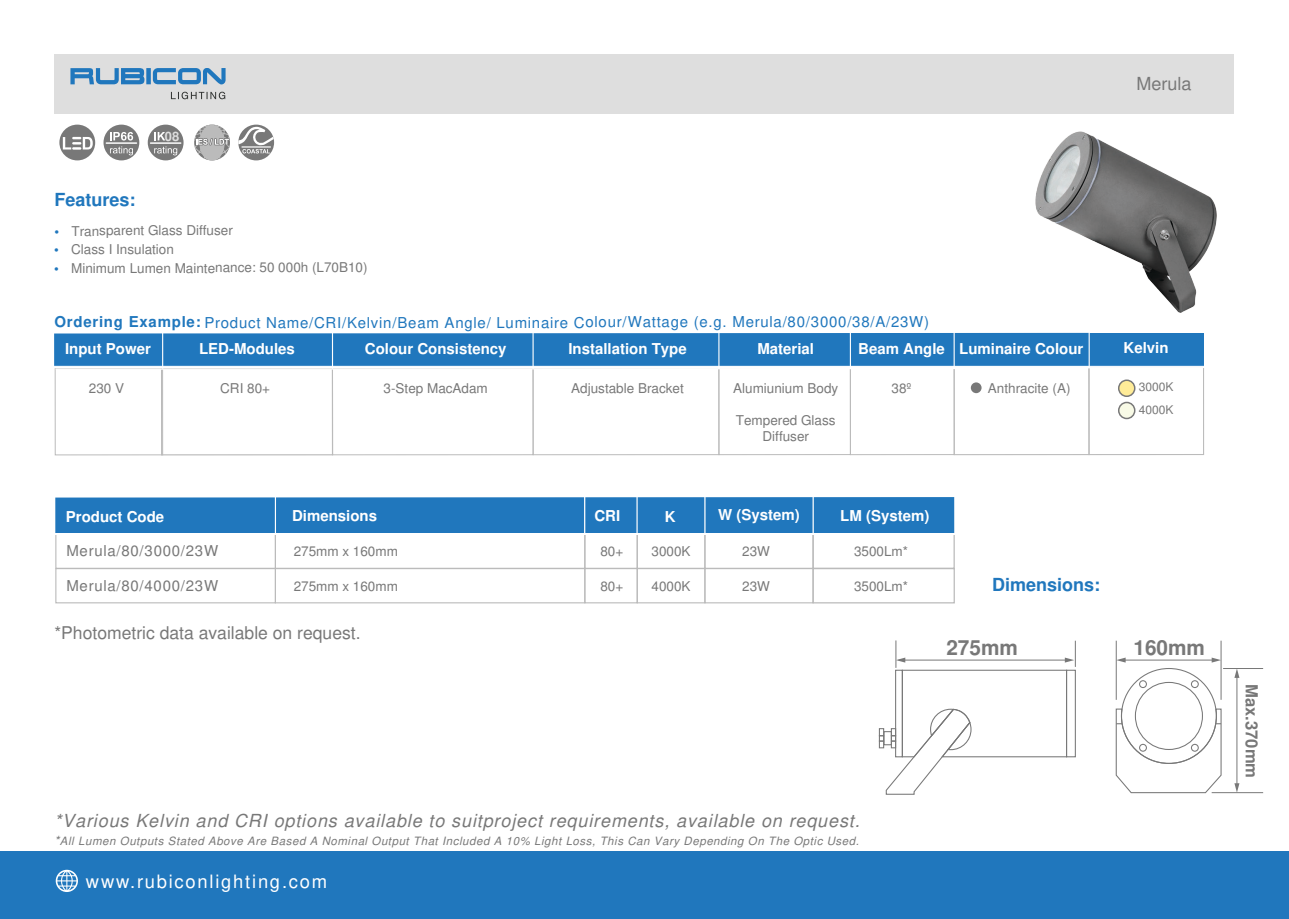
<style>
.page{position:relative;width:1289px;height:919px;background:#fff}
.page>*{position:absolute;margin:0;border:0;box-sizing:border-box;transform-origin:0 0}
.t1{font:700 20.7px "Nimbus San L";color:#787878}
.t2{font:18.45px "Nimbus San L";letter-spacing:.095em;color:#fff}
.t3{font:italic 18px "Nimbus San L";letter-spacing:.05em;color:#787878}
.t4{font:700 18px "Nimbus San L";color:#2077bd}
.t5{font:18px "Nimbus San L";color:#787878}
.t6{font:17.55px "Nimbus San L";color:#787878}
.t7{font:700 16.65px "Nimbus San L";color:#787878}
.t8{font:700 15px "Nimbus San L";color:#fff}
.t9{font:15px "Nimbus San L";letter-spacing:.05em;color:#2077bd}
.t10{font:15px "Nimbus San L";letter-spacing:.05em;color:#787878}
.t11{font:13.5px/16.2px "Nimbus San L";color:#787878;text-align:center}
.t12{font:700 12.9px "Nimbus San L";color:#dedede}
.t13{font:12px/22.2px "Nimbus San L";color:#787878}
.t14{font:italic 11.4px "Nimbus San L";letter-spacing:.05em;color:#787878}
.s1{font-weight:700;color:#2077bd}
.s2{font-weight:700}
.s3{font-size:12.6px}
</style>
<div class="page">
<div style="left:55px;top:368px;width:108px;height:87px;border:1px solid #bbb"></div>
<div style="left:161px;top:368px;width:172px;height:87px;border:1px solid #bbb"></div>
<div style="left:332px;top:368px;width:201px;height:87px;border:1px solid #bbb"></div>
<div style="left:532px;top:368px;width:187px;height:87px;border:1px solid #bbb"></div>
<div style="left:850px;top:368px;width:104px;height:87px;border:1px solid #bbb"></div>
<div style="left:55px;top:497px;width:899px;height:36px;background:#2077bd"></div>
<hr style="left:275px;top:496px;width:1px;height:39px;background:#fff">
<hr style="left:584px;top:496px;width:1px;height:38px;background:#fff">
<hr style="left:636px;top:497px;width:1px;height:38px;background:#fff">
<hr style="left:704px;top:496px;width:1px;height:39px;background:#fff">
<hr style="left:812px;top:496px;width:1px;height:39px;background:#fff">
<div style="left:275px;top:533px;width:310px;height:36px;border:1px solid #bbb"></div>
<div style="left:584px;top:533px;width:53px;height:36px;border:1px solid #bbb"></div>
<div style="left:636px;top:533px;width:69px;height:36px;border:1px solid #bbb"></div>
<div style="left:704px;top:533px;width:109px;height:36px;border:1px solid #bbb"></div>
<div style="left:812px;top:533px;width:142px;height:36px;border:1px solid #bbb"></div>
<div style="left:55px;top:533px;width:221px;height:36px;border:1px solid #bbb"></div>
<hr style="left:55px;top:533px;width:900px;height:1px;background:#fff">
<div style="left:275px;top:568px;width:310px;height:35px;border:1px solid #bbb"></div>
<div style="left:584px;top:568px;width:53px;height:35px;border:1px solid #bbb"></div>
<div style="left:636px;top:568px;width:69px;height:35px;border:1px solid #bbb"></div>
<div style="left:704px;top:568px;width:109px;height:35px;border:1px solid #bbb"></div>
<div style="left:812px;top:568px;width:142px;height:35px;border:1px solid #bbb"></div>
<div style="left:55px;top:568px;width:221px;height:35px;border:1px solid #bbb"></div>
<div style="left:718px;top:368px;width:132px;height:87px;border:1px solid #bbb"></div>
<div style="left:953px;top:368px;width:136px;height:87px;border:1px solid #bbb"></div>
<svg style="left:54px;top:333px;width:1034px;height:37px;background:#3080c1"></svg>
<div style="left:970px;top:382px;width:11px;height:11px;background:#787878;border-radius:50%"></div>
<div style="left:59px;top:125px;width:36px;height:35px;background:#787878;border-radius:50%"></div>
<svg style="left:63px;top:137px;width:30px;height:13px"></svg>
<div style="left:103px;top:125px;width:36px;height:35px;background:#787878;border-radius:50%"></div>
<hr style="left:106px;top:142px;width:30px;height:2px;background:#fff">
<svg style="left:110px;top:132px;width:23px;height:8px"></svg>
<svg style="left:110px;top:146px;width:23px;height:9px"></svg>
<svg style="left:238px;top:125px;width:36px;height:35px"></svg>
<svg style="left:238px;top:127px;width:36px;height:26px"></svg>
<hr style="left:242px;top:146px;width:28px;height:2px;background:#fff">
<svg style="left:194px;top:125px;width:35px;height:35px"></svg>
<div style="left:148px;top:125px;width:35px;height:35px;background:#787878;border-radius:50%"></div>
<hr style="left:150px;top:142px;width:31px;height:2px;background:#fff">
<svg style="left:154px;top:132px;width:11px;height:8px"></svg>
<svg style="left:154px;top:146px;width:23px;height:9px"></svg>
<svg style="left:878px;top:640px;width:197px;height:155px"></svg>
<div style="left:1190px;top:680px;width:8px;height:8px;border:1px solid #787878;border-radius:50%"></div>
<div style="left:1138px;top:680px;width:8px;height:8px;border:1px solid #787878;border-radius:50%"></div>
<svg style="left:1115px;top:708px;width:107px;height:85px"></svg>
<hr style="left:1115px;top:640px;width:1px;height:59px;background:#787878">
<hr style="left:1123px;top:659px;width:93px;height:1px;background:#787878">
<svg style="left:1116px;top:657px;width:9px;height:5px"></svg>
<svg style="left:1211px;top:657px;width:9px;height:5px"></svg>
<hr style="left:1220px;top:640px;width:1px;height:59px;background:#787878">
<hr style="left:1222px;top:668px;width:41px;height:1px;background:#787878">
<hr style="left:1236px;top:676px;width:1px;height:109px;background:#787878">
<svg style="left:1234px;top:669px;width:5px;height:8px"></svg>
<svg style="left:1234px;top:783px;width:5px;height:9px"></svg>
<hr style="left:1211px;top:792px;width:52px;height:1px;background:#787878">
<div style="left:54px;top:54px;width:1179px;height:60px;background:#dedede"></div>
<svg style="left:153px;top:68px;width:72px;height:16px"></svg>
<div style="left:146px;top:68px;width:5px;height:16px;background:#2077bd"></div>
<svg style="left:70px;top:68px;width:74px;height:16px"></svg>
<svg style="left:171px;top:92px;width:54px;height:7px"></svg>
<div style="left:1088px;top:367px;width:116px;height:88px;border:1px solid #bbb"></div>
<div style="left:1118px;top:380px;width:16px;height:16px;background:#ffec98;border-radius:50%"></div>
<div style="left:1117px;top:379px;width:18px;height:18px;border:2px solid #787878;border-radius:50%"></div>
<div style="left:1118px;top:402px;width:16px;height:16px;background:#f8fae6;border-radius:50%"></div>
<div style="left:1117px;top:401px;width:18px;height:18px;border:2px solid #787878;border-radius:50%"></div>
<div style="left:1089px;top:333px;width:114px;height:33px;background:#2077bd"></div>
<div style="left:0;top:851px;width:1288px;height:67px;background:#2077bd"></div>
<svg style="left:56px;top:869px;width:22px;height:22px"></svg>
<div style="left:40px;top:366px;width:1167px;height:2px;background:#fff;border:1px solid #fff"></div>
<img style="left:1035px;top:131px;width:182px;height:182px">
<h3 class="t4" style="left:54px;top:186px;width:83px">Features:</h3>
<p class="t12" style="left:165px;top:127px;width:16px">08</p>
<p class="t11" style="left:54px;top:222px;width:180px"><span class="s1">•</span> Transparent Glass Diffuser</p>
<p class="t11" style="left:54px;top:241px;width:121px"><span class="s1">•</span> Class I Insulation</p>
<p class="t11" style="left:54px;top:259px;width:315px"><span class="s1">•</span> Minimum Lumen Maintenance: 50 000h (L70B10)</p>
<p class="t9" style="left:54px;top:311px;width:876px"><span class="s2">Ordering Example:</span> Product Name/CRI/Kelvin/Beam Angle/ Luminaire Colour/Wattage (e.g. Merula/80/3000/38/A/23W)</p>
<p class="t8" style="left:65px;top:338px;width:87px">Input Power</p>
<p class="t8" style="left:199px;top:338px;width:97px">LED-Modules</p>
<p class="t8" style="left:365px;top:338px;width:143px">Colour Consistency</p>
<p class="t8" style="left:568px;top:338px;width:120px">Installation Type</p>
<p class="t8" style="left:757px;top:338px;width:58px">Material</p>
<p class="t8" style="left:858px;top:338px;width:88px">Beam Angle</p>
<p class="t8" style="left:959px;top:338px;width:126px">Luminaire Colour</p>
<p class="t11" style="left:891px;top:379px;width:21px">38º</p>
<p class="t11" style="left:220px;top:380px;width:51px">CRI 80+</p>
<p class="t11" style="left:987px;top:379px;width:84px">Anthracite (A)</p>
<p class="t11" style="left:733px;top:379px;width:107px">Alumiunium Body</p>
<p class="t11" style="left:735px;top:412px;width:101px">Tempered Glass<br>Diffuser</p>
<p class="t11" style="left:89px;top:380px;width:37px">230 V</p>
<p class="t11" style="left:383px;top:379px;width:106px">3-Step MacAdam</p>
<p class="t11" style="left:571px;top:379px;width:114px">Adjustable Bracket</p>
<h3 class="t5" style="left:1136px;top:70px;width:57px">Merula</h3>
<p class="t8" style="left:1123px;top:337px;width:47px">Kelvin</p>
<p class="t13" style="left:1138px;top:375px;width:36px">3000K<br>4000K</p>
<p class="t8" style="left:66px;top:506px;width:100px">Product Code</p>
<p class="t8" style="left:292px;top:505px;width:87px">Dimensions</p>
<p class="t8" style="left:594px;top:505px;width:27px">CRI</p>
<p class="t8" style="left:665px;top:505px;width:12px">K</p>
<p class="t8" style="left:718px;top:504px;width:83px">W (System)</p>
<p class="t8" style="left:840px;top:505px;width:91px">LM (System)</p>
<p class="t10" style="left:66px;top:540px;width:153px">Merula/80/3000/23W</p>
<p class="t11" style="left:294px;top:543px;width:106px">275mm x 160mm</p>
<p class="t11" style="left:600px;top:543px;width:24px">80+</p>
<p class="t11" style="left:651px;top:543px;width:41px">3000K</p>
<p class="t11" style="left:742px;top:543px;width:29px">23W</p>
<p class="t11" style="left:854px;top:543px;width:56px">3500Lm*</p>
<p class="t10" style="left:66px;top:574px;width:153px">Merula/80/4000/23W</p>
<p class="t11" style="left:294px;top:577px;width:106px">275mm x 160mm</p>
<p class="t11" style="left:600px;top:577px;width:24px">80+</p>
<p class="t11" style="left:651px;top:577px;width:41px">4000K</p>
<p class="t11" style="left:742px;top:577px;width:29px">23W</p>
<p class="t11" style="left:854px;top:577px;width:56px">3500Lm*</p>
<h3 class="t4" style="left:992px;top:571px;width:110px">Dimensions:</h3>
<p class="t6" style="left:54px;top:620px;width:308px">*Photometric data available on request.</p>
<h3 class="t3" style="left:54px;top:807px;width:807px">*Various Kelvin and CRI options available to suitproject requirements, available on request.</h3>
<p class="t14" style="left:54px;top:832px;width:806px"><span class="s3">*</span>All Lumen Outputs Stated Above Are Based A Nominal Output That Included A 10% Light Loss, This Can Vary Depending On The Optic Used.</p>
<h2 class="t2" style="left:86px;top:868px;width:243px">www.rubiconlighting.com</h2>
<h1 class="t1" style="left:946px;top:632px;width:73px">275mm</h1>
<h1 class="t1" style="left:1133px;top:632px;width:73px">160mm</h1>
<p class="t7" style="left:1263px;top:683px;width:96px;rotate:90deg">Max.370mm</p>
</div>
